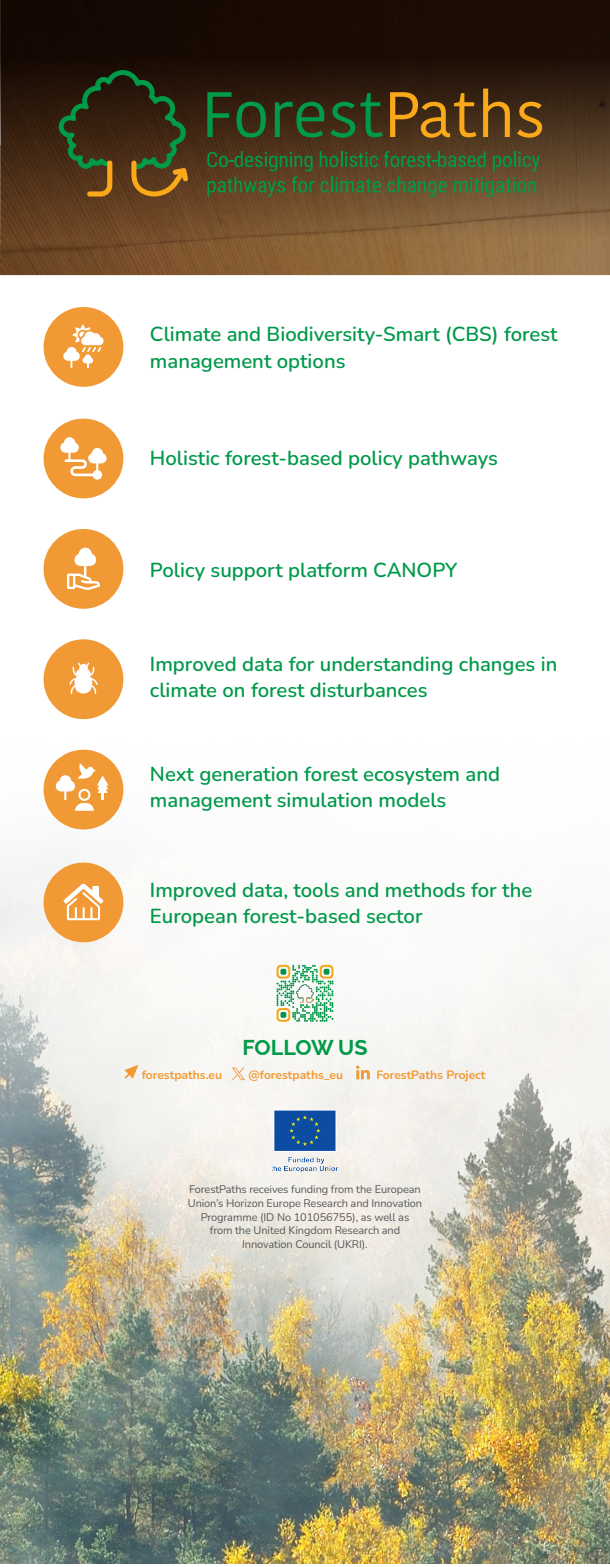
<style>
.page{position:relative;width:610px;height:1567px;background:#fff}
.page>*{position:absolute;margin:0;border:0;box-sizing:border-box;transform-origin:0 0}
.t1{font:700 21.48px "Raleway";letter-spacing:-.005em;color:#009b49}
.t2{font:600 20.25px/26.3px "Nunito";color:#00994a}
.t3{font:700 12px "Nunito";color:#f19934}
.t4{font:11px/13.8px "Nunito";letter-spacing:-.01em;color:#57585a;text-align:center}
</style>
<div class="page">
<img style="left:0;top:236px;width:609px;height:39px">
<svg style="left:0;top:0;width:609px;height:236px;background:#3c2615"></svg>
<svg style="left:207px;top:151px;width:332px;height:46px;background:#4e562e"></svg>
<svg style="left:207px;top:92px;width:59px;height:46px;background:#274722"></svg>
<svg style="left:275px;top:102px;width:49px;height:35px;background:#255328"></svg>
<svg style="left:330px;top:93px;width:52px;height:45px;background:#2b4723"></svg>
<svg style="left:390px;top:92px;width:86px;height:46px;background:#7a5116"></svg>
<svg style="left:483px;top:89px;width:26px;height:48px"></svg>
<svg style="left:517px;top:102px;width:25px;height:36px"></svg>
<svg style="left:59px;top:70px;width:129px;height:126px;background:#3e3718"></svg>
<img style="left:0;top:670px;width:609px;height:893px">
<div style="left:270px;top:958px;width:69px;height:69px;background:#f9f9f8"></div>
<svg style="left:276px;top:964px;width:57px;height:57px"></svg>
<img style="left:295px;top:983px;width:19px;height:20px">
<svg style="left:124px;top:1064px;width:14px;height:14px"></svg>
<svg style="left:232px;top:1067px;width:13px;height:13px"></svg>
<svg style="left:356px;top:1065px;width:14px;height:14px"></svg>
<img style="left:272px;top:1103px;width:65px;height:75px">
<div style="left:44px;top:307px;width:79px;height:80px;background:#f19934;border-radius:50%"></div>
<svg style="left:63px;top:324px;width:41px;height:44px"></svg>
<div style="left:44px;top:418px;width:79px;height:80px;background:#f19934;border-radius:50%"></div>
<svg style="left:60px;top:437px;width:46px;height:40px"></svg>
<div style="left:92px;top:470px;width:10px;height:9px;background:#fff;border-radius:50%"></div>
<div style="left:44px;top:529px;width:79px;height:79px;background:#f19934;border-radius:50%"></div>
<svg style="left:67px;top:547px;width:33px;height:43px"></svg>
<div style="left:44px;top:639px;width:79px;height:80px;background:#f19934;border-radius:50%"></div>
<svg style="left:69px;top:662px;width:29px;height:33px"></svg>
<div style="left:44px;top:749px;width:79px;height:80px;background:#f19934;border-radius:50%"></div>
<svg style="left:56px;top:763px;width:52px;height:47px"></svg>
<div style="left:44px;top:862px;width:79px;height:80px;background:#f19934;border-radius:50%"></div>
<svg style="left:63px;top:883px;width:40px;height:37px"></svg>
<p class="t2" style="left:150px;top:320px;width:409px">Climate and Biodiversity-Smart (CBS) forest management options</p>
<p class="t2" style="left:150px;top:444px;width:349px">Holistic forest-based policy pathways</p>
<p class="t2" style="left:150px;top:556px;width:309px">Policy support platform CANOPY</p>
<p class="t2" style="left:150px;top:649px;width:409px">Improved data for understanding changes in climate on forest disturbances</p>
<p class="t2" style="left:150px;top:760px;width:351px">Next generation forest ecosystem and management simulation models</p>
<p class="t2" style="left:150px;top:875px;width:384px">Improved data, tools and methods for the<br>European forest-based sector</p>
<p class="t1" style="left:242px;top:1030px;width:126px">FOLLOW US</p>
<p class="t3" style="left:142px;top:1066px;width:82px">forestpaths.eu</p>
<p class="t3" style="left:248px;top:1066px;width:96px">@forestpaths_eu</p>
<p class="t3" style="left:376px;top:1066px;width:111px">ForestPaths Project</p>
<p class="t4" style="left:188px;top:1181px;width:236px">ForestPaths receives funding from the European Union’s Horizon Europe Research and Innovation Programme (ID No 101056755), as well as<br>from the United Kingdom Research and Innovation Council (UKRI).</p>
</div>
